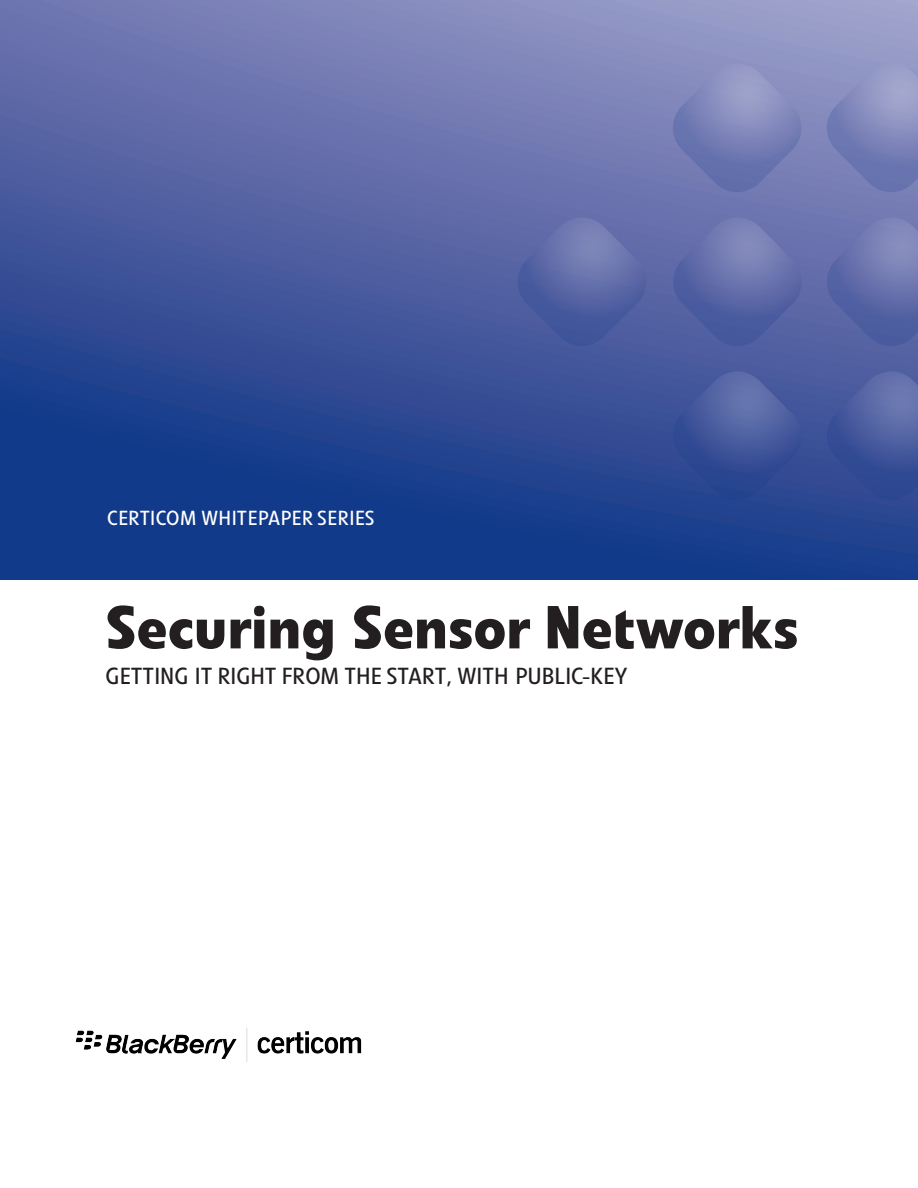
<style>
.page{position:relative;width:918px;height:1188px;background:#fff}
.page>*{position:absolute;margin:0;border:0;box-sizing:border-box;transform-origin:0 0}
.heading_5{font:700 60px "Evo BQ";color:#231f20}
.heading_5-2{font:23.1px "Evo BQ";color:#231f20;scale:1.04 1}
.heading_5-3{font:20.1px "Evo BQ";letter-spacing:.025em;color:#fff;scale:1.04 1}
</style>
<div class="page">
<svg style="left:0;top:0;width:918px;height:580px;background:#475c9f"></svg>
<svg style="left:824px;top:371px;width:94px;height:132px;background:#45599c"></svg>
<svg style="left:824px;top:217px;width:94px;height:132px;background:#646fab"></svg>
<svg style="left:670px;top:217px;width:135px;height:132px;background:#5f6ba8"></svg>
<svg style="left:824px;top:63px;width:94px;height:132px;background:#8188bb"></svg>
<svg style="left:670px;top:371px;width:135px;height:132px;background:#3f549a"></svg>
<svg style="left:514px;top:217px;width:135px;height:132px;background:#5966a5"></svg>
<svg style="left:670px;top:63px;width:135px;height:132px;background:#7c84b8"></svg>
<img style="left:75px;top:1028px;width:287px;height:34px">
<p class="heading_5-3" style="left:107px;top:506px;width:259px">CERTICOM WHITEPAPER SERIES</p>
<p class="heading_5" style="left:106px;top:590px;width:694px">Securing Sensor Networks</p>
<p class="heading_5-2" style="left:106px;top:663px;width:504px">GETTING IT RIGHT FROM THE START, WITH PUBLIC-KEY</p>
</div>
